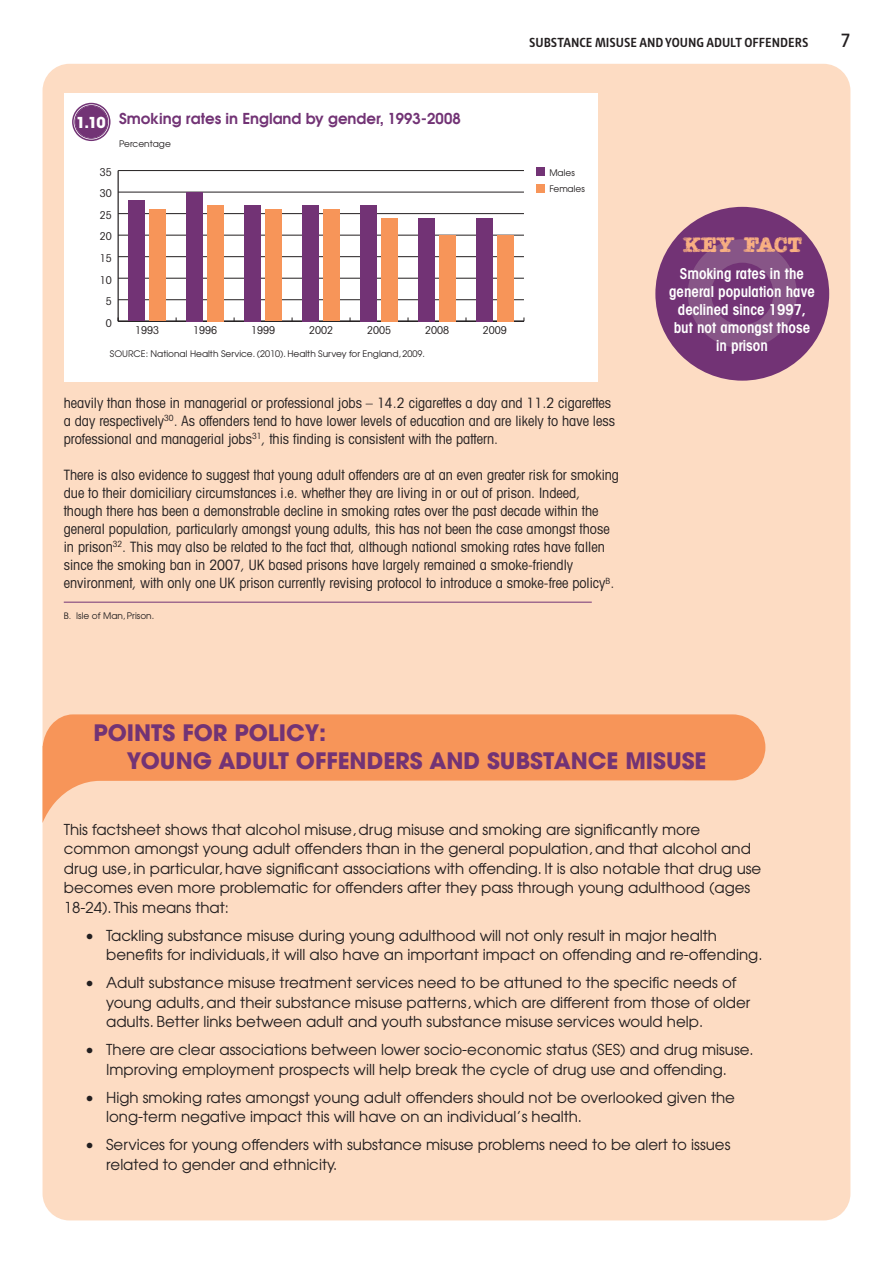
<style>
.page{position:relative;width:893px;height:1263px;background:#fff}
.page>*{position:absolute;margin:0;border:0;box-sizing:border-box;transform-origin:0 0}
.t1{font:700 22.5px/28px "Avant Garde";color:#723375}
.t2{font:22.5px "Teeshirt Pressed";color:#f9b082}
.t3{font:500 18px "Avant Garde";color:#231f20}
.t4{font:15px/19.5px "Avant Garde";color:#231f20}
.t5{font:600 condensed 15px/18px "Avant Garde";color:#fff;text-align:center}
.t6{font:600 15px "Avant Garde";color:#723375}
.t7{font:700 15px "Avant Garde";color:#fff}
.t8{font:condensed 14.25px/18px "Avant Garde";color:#231f20}
.t9{font:700 13.5px "Haptic";color:#231f20;scale:.9 1}
.t10{font:condensed 10.8px "Avant Garde";color:#231f20}
.t11{font:9px/16.5px "Avant Garde";color:#231f20}
.s1{font-stretch:condensed}
</style>
<div class="page">
<div style="left:43px;top:64px;width:807px;height:1156px;background:#fddcc3;border-radius:27px"></div>
<svg style="left:43px;top:714px;width:722px;height:108px;fill:#f79559"></svg>
<div style="left:64px;top:94px;width:533px;height:288px;background:#fff"></div>
<hr style="left:118px;top:171px;width:1px;height:150px;background:#231f20">
<hr style="left:118px;top:321px;width:406px;height:1px;background:#231f20">
<hr style="left:118px;top:299px;width:406px;height:1px;background:#231f20">
<hr style="left:118px;top:278px;width:406px;height:1px;background:#231f20">
<hr style="left:118px;top:256px;width:406px;height:1px;background:#231f20">
<hr style="left:118px;top:235px;width:406px;height:1px;background:#231f20">
<hr style="left:118px;top:213px;width:406px;height:1px;background:#231f20">
<hr style="left:118px;top:192px;width:406px;height:1px;background:#231f20">
<hr style="left:118px;top:170px;width:406px;height:1px;background:#231f20">
<div style="left:149px;top:209px;width:16px;height:112px;background:#f79559"></div>
<div style="left:207px;top:205px;width:16px;height:116px;background:#f79559"></div>
<div style="left:265px;top:209px;width:16px;height:112px;background:#f79559"></div>
<div style="left:323px;top:209px;width:16px;height:112px;background:#f79559"></div>
<div style="left:381px;top:218px;width:16px;height:103px;background:#f79559"></div>
<div style="left:439px;top:235px;width:16px;height:86px;background:#f79559"></div>
<div style="left:497px;top:235px;width:16px;height:86px;background:#f79559"></div>
<div style="left:129px;top:201px;width:16px;height:120px;background:#723375"></div>
<div style="left:187px;top:192px;width:16px;height:129px;background:#723375"></div>
<div style="left:245px;top:205px;width:16px;height:116px;background:#723375"></div>
<div style="left:303px;top:205px;width:16px;height:116px;background:#723375"></div>
<div style="left:361px;top:205px;width:16px;height:116px;background:#723375"></div>
<div style="left:419px;top:218px;width:16px;height:103px;background:#723375"></div>
<div style="left:477px;top:218px;width:16px;height:103px;background:#723375"></div>
<svg style="left:72px;top:102px;width:39px;height:40px"></svg>
<svg style="left:655px;top:207px;width:174px;height:174px"></svg>
<div style="left:711px;top:263px;width:62px;height:62px;background:#723375;border-radius:50%"></div>
<div style="left:536px;top:167px;width:8px;height:9px;background:#723375"></div>
<div style="left:536px;top:184px;width:8px;height:8px;background:#f79559"></div>
<hr style="left:64px;top:602px;width:528px;height:1px;background:#723375">
<p class="t9" style="left:529px;top:37px;width:312px">SUBSTANCE MISUSE ANDYOUNG ADULT OFFENDERS</p>
<p class="t3" style="left:840px;top:33px;width:11px">7</p>
<p class="t7" style="left:76px;top:117px;width:31px">1.10</p>
<p class="t6" style="left:119px;top:110px;width:343px">Smoking rates in England by gender, 1993-2008</p>
<p class="t10" style="left:100px;top:168px;width:14px">35</p>
<p class="t10" style="left:100px;top:190px;width:14px">30</p>
<p class="t10" style="left:100px;top:211px;width:14px">25</p>
<p class="t10" style="left:100px;top:233px;width:14px">20</p>
<p class="t10" style="left:100px;top:254px;width:14px">15</p>
<p class="t10" style="left:100px;top:276px;width:14px">10</p>
<p class="t10" style="left:106px;top:297px;width:8px">5</p>
<p class="t10" style="left:106px;top:319px;width:8px">0</p>
<p class="t11" style="left:119px;top:136px;width:53px">Percentage</p>
<p class="t10" style="left:135px;top:326px;width:26px">1993</p>
<p class="t10" style="left:193px;top:326px;width:26px">1996</p>
<p class="t10" style="left:251px;top:326px;width:26px">1999</p>
<p class="t10" style="left:309px;top:326px;width:26px">2002</p>
<p class="t10" style="left:367px;top:326px;width:26px">2005</p>
<p class="t10" style="left:425px;top:326px;width:26px">2008</p>
<p class="t10" style="left:483px;top:326px;width:26px">2009</p>
<p class="t11" style="left:110px;top:345px;width:317px">SOURCE: National Health Service. (2010). Health Survey for England, 2009.</p>
<p class="t11" style="left:549px;top:165px;width:37px">Males<br>Females</p>
<h1 class="t2" style="left:683px;top:230px;width:121px">KEY FACT</h1>
<p class="t5" style="left:669px;top:266px;width:147px">Smoking rates in the general population have declined since 1997, but not amongst those in prison</p>
<p class="t8" style="left:64px;top:395px;width:553px">heavily than those in managerial or professional jobs – 14.2 cigarettes a day and 11.2 cigarettes a day respectively<sup>30</sup>. As offenders tend to have lower levels of education and are likely to have less professional and managerial jobs<sup>31</sup>, this finding is consistent with the pattern.</p>
<p class="t8" style="left:64px;top:467px;width:557px">There is also evidence to suggest that young adult offenders are at an even greater risk for smoking due to their domiciliary circumstances i.e. whether they are living in or out of prison. Indeed, though there has been a demonstrable decline in smoking rates over the past decade within the general population, particularly amongst young adults, this has not been the case amongst those in prison<sup>32</sup>. This may also be related to the fact that, although national smoking rates have fallen since the smoking ban in 2007, UK based prisons have largely remained a smoke-friendly environment, with only one UK prison currently revising protocol to introduce a smoke-free policy<sup>B</sup>.</p>
<p class="t11" style="left:64px;top:608px;width:92px"><span class="s1">B.</span> Isle of Man, Prison.</p>
<h1 class="t1" style="left:127px;top:721px;width:581px;text-indent:-33px">POINTS FOR POLICY:<br>YOUNG ADULT OFFENDERS AND SUBSTANCE MISUSE</h1>
<p class="t4" style="left:64px;top:820px;width:699px">This factsheet shows that alcohol misuse, drug misuse and smoking are significantly more common amongst young adult offenders than in the general population, and that alcohol and drug use, in particular, have significant associations with offending. It is also notable that drug use becomes even more problematic for offenders after they pass through young adulthood (ages 18-24). This means that:</p>
<p class="t4" style="left:106px;top:926px;width:658px;text-indent:-21px">• Tackling substance misuse during young adulthood will not only result in major health benefits for individuals, it will also have an important impact on offending and re-offending.</p>
<p class="t4" style="left:106px;top:973px;width:646px;text-indent:-21px">• Adult substance misuse treatment services need to be attuned to the specific needs of young adults, and their substance misuse patterns, which are different from those of older adults. Better links between adult and youth substance misuse services would help.</p>
<p class="t4" style="left:85px;top:1040px;width:670px;text-align:center">• There are clear associations between lower socio-economic status (SES) and drug misuse.<br>Improving employment prospects will help break the cycle of drug use and offending.</p>
<p class="t4" style="left:106px;top:1088px;width:630px;text-indent:-21px">• High smoking rates amongst young adult offenders should not be overlooked given the long-term negative impact this will have on an individual’s health.</p>
<p class="t4" style="left:106px;top:1135px;width:626px;text-indent:-21px">• Services for young offenders with substance misuse problems need to be alert to issues related to gender and ethnicity.</p>
</div>
